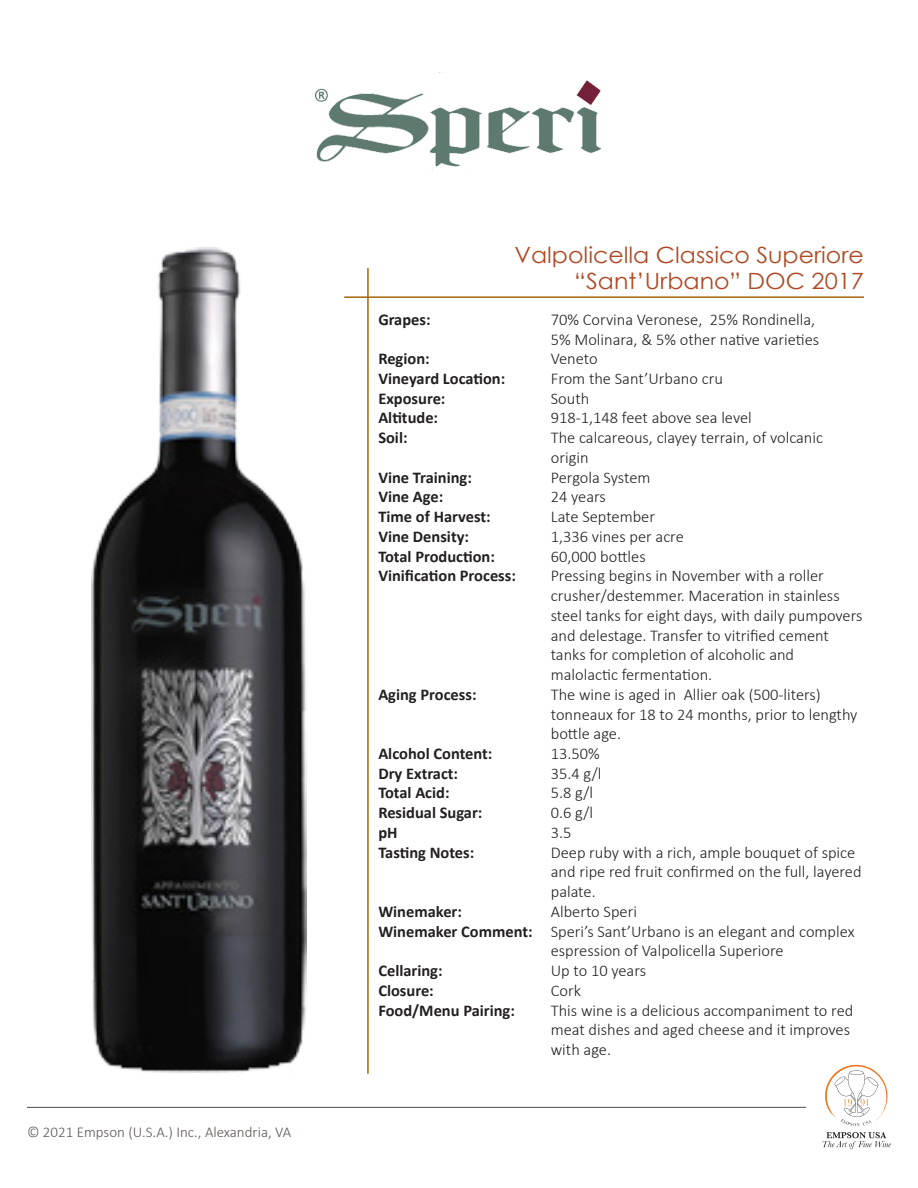
<style>
.page{position:relative;width:918px;height:1188px;background:#fff}
.page>*{position:absolute;margin:0;border:0;box-sizing:border-box;transform-origin:0 0}
.t1{font:22.35px "Century Gothic";color:#af4923;scale:1.06 1}
._1_-_Wines_info{font:300 16.5px/19.8px "Calibri";color:#231f20}
._1_-_Wines_info-2{font:700 16.5px "Calibri";color:#231f20}
.t2{font:300 15px "Calibri";color:#5d5654}
</style>
<div class="page">
<hr style="left:344px;top:296px;width:520px;height:2px;background:#a2670d">
<hr style="left:367px;top:268px;width:2px;height:806px;background:#a2670d">
<img style="left:316px;top:72px;width:285px;height:98px">
<img style="left:91px;top:248px;width:216px;height:825px">
<svg style="left:823px;top:1132px;width:68px;height:17px"></svg>
<svg style="left:825px;top:1065px;width:63px;height:61px"></svg>
<hr style="left:27px;top:1107px;width:779px;height:1px;background:#524a47">
<p class="t2" style="left:27px;top:1122px;width:266px">© 2021 Empson (U.S.A.) Inc., Alexandria, VA</p>
<p class="t1" style="left:514px;top:240px;width:331px">Valpolicella Classico Superiore</p>
<p class="t1" style="left:574px;top:265px;width:275px">“Sant’Urbano” DOC 2017</p>
<p class="_1_-_Wines_info-2" style="left:378px;top:308px;width:54px">Grapes:</p>
<p class="_1_-_Wines_info-2" style="left:378px;top:347px;width:53px">Region:</p>
<p class="_1_-_Wines_info-2" style="left:378px;top:367px;width:128px">Vineyard Location:</p>
<p class="_1_-_Wines_info-2" style="left:378px;top:387px;width:69px">Exposure:</p>
<p class="_1_-_Wines_info-2" style="left:378px;top:406px;width:61px">Altitude:</p>
<p class="_1_-_Wines_info-2" style="left:378px;top:426px;width:31px">Soil:</p>
<p class="_1_-_Wines_info-2" style="left:378px;top:465px;width:95px">Vine Training:</p>
<p class="_1_-_Wines_info-2" style="left:378px;top:485px;width:66px">Vine Age:</p>
<p class="_1_-_Wines_info-2" style="left:378px;top:505px;width:114px">Time of Harvest:</p>
<p class="_1_-_Wines_info-2" style="left:378px;top:525px;width:92px">Vine Density:</p>
<p class="_1_-_Wines_info-2" style="left:378px;top:544px;width:118px">Total Production:</p>
<p class="_1_-_Wines_info-2" style="left:378px;top:564px;width:139px">Vinification Process:</p>
<p class="_1_-_Wines_info-2" style="left:378px;top:683px;width:100px">Aging Process:</p>
<p class="_1_-_Wines_info-2" style="left:378px;top:742px;width:116px">Alcohol Content:</p>
<p class="_1_-_Wines_info-2" style="left:378px;top:762px;width:81px">Dry Extract:</p>
<p class="_1_-_Wines_info-2" style="left:378px;top:781px;width:73px">Total Acid:</p>
<p class="_1_-_Wines_info-2" style="left:378px;top:801px;width:106px">Residual Sugar:</p>
<p class="_1_-_Wines_info-2" style="left:378px;top:821px;width:21px">pH</p>
<p class="_1_-_Wines_info-2" style="left:378px;top:840px;width:97px">Tasting Notes:</p>
<p class="_1_-_Wines_info-2" style="left:378px;top:900px;width:85px">Winemaker:</p>
<p class="_1_-_Wines_info-2" style="left:378px;top:919px;width:156px">Winemaker Comment:</p>
<p class="_1_-_Wines_info-2" style="left:378px;top:959px;width:66px">Cellaring:</p>
<p class="_1_-_Wines_info-2" style="left:378px;top:979px;width:57px">Closure:</p>
<p class="_1_-_Wines_info-2" style="left:378px;top:998px;width:138px">Food/Menu Pairing:</p>
<p class="_1_-_Wines_info" style="left:551px;top:309px;width:266px">70% Corvina Veronese, 25% Rondinella,</p>
<p class="_1_-_Wines_info" style="left:551px;top:329px;width:270px">5% Molinara, &amp; 5% other native varieties</p>
<p class="_1_-_Wines_info" style="left:551px;top:349px;width:48px">Veneto</p>
<p class="_1_-_Wines_info" style="left:551px;top:368px;width:174px">From the Sant’Urbano cru</p>
<p class="_1_-_Wines_info" style="left:551px;top:388px;width:40px">South</p>
<p class="_1_-_Wines_info" style="left:551px;top:408px;width:203px">918-1,148 feet above sea level</p>
<p class="_1_-_Wines_info" style="left:551px;top:428px;width:274px">The calcareous, clayey terrain, of volcanic origin</p>
<p class="_1_-_Wines_info" style="left:551px;top:467px;width:101px">Pergola System</p>
<p class="_1_-_Wines_info" style="left:551px;top:487px;width:57px">24 years</p>
<p class="_1_-_Wines_info" style="left:551px;top:507px;width:106px">Late September</p>
<p class="_1_-_Wines_info" style="left:551px;top:526px;width:135px">1,336 vines per acre</p>
<p class="_1_-_Wines_info" style="left:551px;top:546px;width:96px">60,000 bottles</p>
<p class="_1_-_Wines_info" style="left:551px;top:566px;width:313px">Pressing begins in November with a roller crusher/destemmer. Maceration in stainless steel tanks for eight days, with daily pumpovers and delestage. Transfer to vitrified cement tanks for completion of alcoholic and malolactic fermentation.</p>
<p class="_1_-_Wines_info" style="left:551px;top:684px;width:308px">The wine is aged in Allier oak (500-liters) tonneaux for 18 to 24 months, prior to lengthy bottle age.</p>
<p class="_1_-_Wines_info" style="left:551px;top:743px;width:51px">13.50%</p>
<p class="_1_-_Wines_info" style="left:551px;top:763px;width:52px">35.4 g/l</p>
<p class="_1_-_Wines_info" style="left:551px;top:783px;width:44px">5.8 g/l</p>
<p class="_1_-_Wines_info" style="left:551px;top:803px;width:44px">0.6 g/l</p>
<p class="_1_-_Wines_info" style="left:551px;top:822px;width:22px">3.5</p>
<p class="_1_-_Wines_info" style="left:551px;top:842px;width:312px">Deep ruby with a rich, ample bouquet of spice and ripe red fruit confirmed on the full, layered palate.</p>
<p class="_1_-_Wines_info" style="left:551px;top:901px;width:88px">Alberto Speri</p>
<p class="_1_-_Wines_info" style="left:551px;top:921px;width:305px">Speri’s Sant’Urbano is an elegant and complex espression of Valpolicella Superiore</p>
<p class="_1_-_Wines_info" style="left:551px;top:961px;width:97px">Up to 10 years</p>
<p class="_1_-_Wines_info" style="left:551px;top:980px;width:32px">Cork</p>
<p class="_1_-_Wines_info" style="left:551px;top:1000px;width:304px">This wine is a delicious accompaniment to red meat dishes and aged cheese and it improves with age.</p>
</div>
